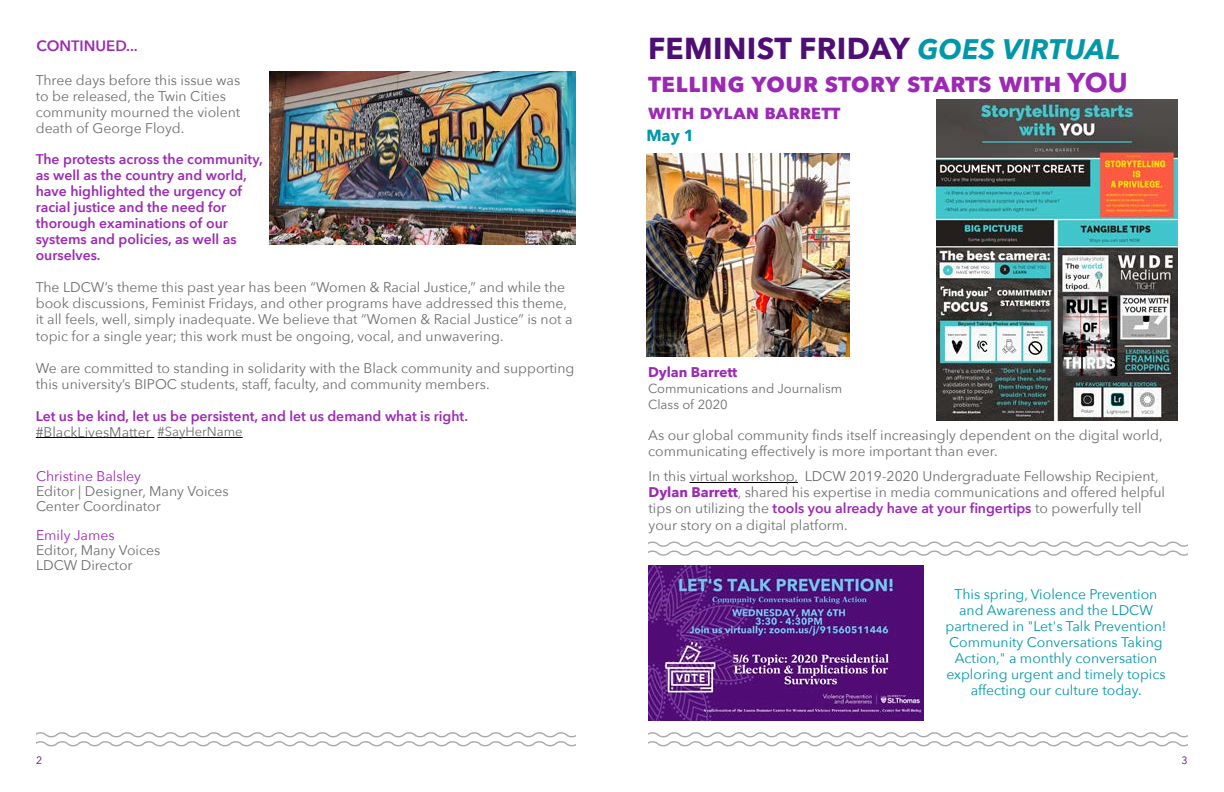
<style>
.page{position:relative;width:1224px;height:792px;background:#fff}
.page>*{position:absolute;margin:0;border:0;box-sizing:border-box;transform-origin:0 0}
.t1{font:700 30px "Avenir Next LT Pro";letter-spacing:.01em;color:#4f0d76}
.t2{font:700 27px "Avenir Next LT Pro";color:#9c29b5}
.t3{font:700 20px "Avenir Next LT Pro";color:#9c29b5}
.t4{font:700 16px "Avenir Next LT Pro";color:#0098a9}
.t5{font:600 15px "Avenir Next";color:#9c29b5}
.t6{font:14px/16px "Avenir Next";color:#6d6e71}
.t7{font:600 14px/16px "Avenir Next";color:#9c29b5}
.t8{font:14px/16px "Avenir Next";color:#0098a9;text-align:center}
.t9{font:14px "Avenir Next";color:#9c29b5}
.t10{font:700 14px "Avenir Next LT Pro";color:#9c29b5}
.t11{font:13px/15.6px "Avenir Next LT Pro";color:#6d6e71}
.t12{font:10.5px "Avenir Next LT Pro";color:#4f0d76}
.s1{font-weight:400;color:#6d6e71}
.s2{font-weight:400;font-size:13px;color:#6d6e71}
.s3{font-style:italic;font-size:28px;color:#0098a9}
.s4{font-weight:700;color:#9c29b5}
.s5{font-weight:600;color:#9c29b5}
</style>
<div class="page">
<img style="left:936px;top:99px;width:241px;height:321px">
<svg style="left:648px;top:732px;width:540px;height:15px"></svg>
<hr style="left:690px;top:482px;width:108px;height:1px;background:#000">
<img style="left:646px;top:153px;width:204px;height:203px">
<svg style="left:648px;top:541px;width:540px;height:15px"></svg>
<img style="left:648px;top:566px;width:276px;height:155px">
<svg style="left:36px;top:732px;width:540px;height:15px"></svg>
<img style="left:269px;top:72px;width:307px;height:173px">
<hr style="left:36px;top:437px;width:118px;height:1px;background:#000">
<hr style="left:158px;top:437px;width:85px;height:1px;background:#000">
<p class="t5" style="left:36px;top:33px;width:103px">CONTINUED...</p>
<p class="t6" style="left:36px;top:72px;width:206px">Three days before this issue was to be released, the Twin Cities community mourned the violent death of George Floyd.</p>
<p class="t7" style="left:36px;top:151px;width:228px">The protests across the community, as well as the country and world, have highlighted the urgency of racial justice and the need for thorough examinations of our systems and policies, as well as ourselves.</p>
<p class="t6" style="left:36px;top:279px;width:538px">The LDCW’s theme this past year has been “Women &amp; Racial Justice,” and while the book discussions, Feminist Fridays, and other programs have addressed this theme, it all feels, well, simply inadequate. We believe that “Women &amp; Racial Justice” is not a topic for a single year; this work must be ongoing, vocal, and unwavering.</p>
<p class="t6" style="left:36px;top:359px;width:540px">We are committed to standing in solidarity with the Black community and supporting this university’s BIPOC students, staff, faculty, and community members.</p>
<p class="t7" style="left:36px;top:407px;width:434px">Let us be kind, let us be persistent, and let us demand what is right. <span class="s1">#BlackLivesMatter</span> <span class="s2">#SayHerName</span></p>
<p class="t9" style="left:36px;top:465px;width:107px">Christine Balsley</p>
<p class="t6" style="left:36px;top:483px;width:194px;line-height:15px">Editor | Designer, Many Voices<br>Center Coordinator</p>
<p class="t9" style="left:36px;top:523px;width:80px">Emily James</p>
<p class="t6" style="left:36px;top:542px;width:126px;line-height:15px">Editor, Many Voices<br>LDCW Director</p>
<p class="t12" style="left:36px;top:754px;width:8px">2</p>
<h1 class="t1" style="left:648px;top:30px;width:474px">FEMINIST FRIDAY <span class="s3">GOES VIRTUAL</span></h1>
<h2 class="t2" style="left:648px;top:66px;width:481px">telling your story starts with YOU</h2>
<h3 class="t3" style="left:648px;top:100px;width:194px">with dylan barrett</h3>
<p class="t4" style="left:646px;top:125px;width:49px">May 1</p>
<p class="t10" style="left:648px;top:364px;width:91px">Dylan Barrett</p>
<p class="t11" style="left:648px;top:381px;width:196px">Communications and Journalism<br>Class of 2020</p>
<p class="t6" style="left:648px;top:426px;width:516px">As our global community finds itself increasingly dependent on the digital world, communicating effectively is more important than ever.</p>
<p class="t6" style="left:649px;top:468px;width:518px;line-height:16.3px">In this virtual workshop, LDCW 2019-2020 Undergraduate Fellowship Recipient, <span class="s4">Dylan Barrett</span>, shared his expertise in media communications and offered helpful tips on utilizing the <span class="s5">tools you already have at your fingertips</span> to powerfully tell your story on a digital platform.</p>
<p class="t8" style="left:946px;top:585px;width:222px">This spring, Violence Prevention and Awareness and the LDCW partnered in "Let's Talk Prevention!<br>Community Conversations Taking<br>Action," a monthly conversation exploring urgent and timely topics affecting our culture today.</p>
<p class="t12" style="left:1181px;top:754px;width:8px">3</p>
</div>
